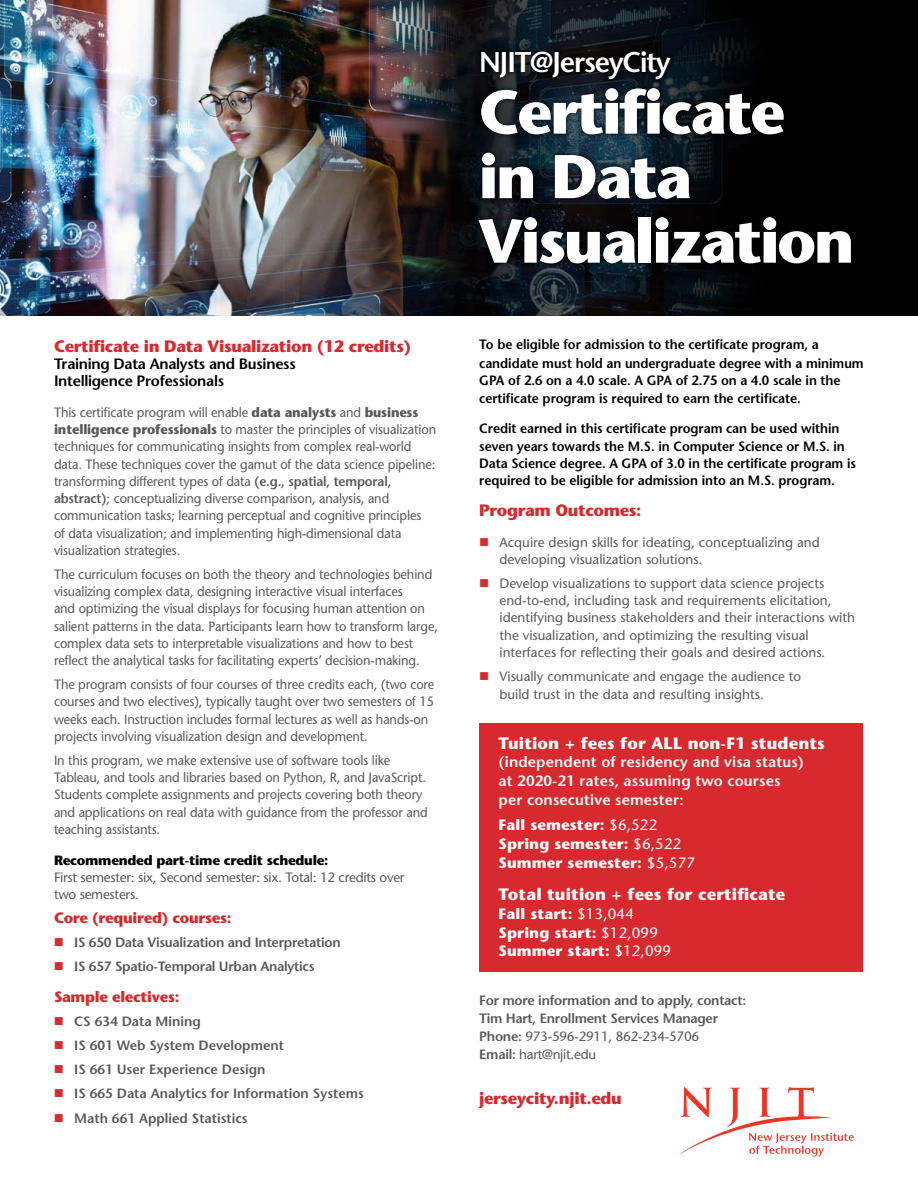
<style>
.page{position:relative;width:918px;height:1188px;background:#fff}
.page>*{position:absolute;margin:0;border:0;box-sizing:border-box;transform-origin:0 0}
.t1{font:700 61.5px/64.5px "Stone Sans Std";letter-spacing:-.04em;color:#fff}
.t2{font:600 28.5px "Stone Sans Std";letter-spacing:-.04em;color:#fff}
.t3{font:700 16.5px "Stone Sans Std";letter-spacing:-.02em;color:#d7292e}
.t4{font:700 16.5px "Stone Sans Std";letter-spacing:.01em;color:#fff}
.t5{font:700 15px/18.8px "Stone Sans Std";letter-spacing:.01em;color:#fff}
.t6{font:600 15px/18.8px "Stone Sans Std";letter-spacing:.01em;color:#fff}
.t7{font:600 15px/17.2px "Stone Sans Std";letter-spacing:-.02em;color:#000}
.t8{font:700 15px "Stone Sans Std";letter-spacing:-.02em;color:#d7292e}
.t9{font:500 13.5px/17.2px "Stone Sans Std";letter-spacing:-.01em;color:#58595b;scale:.95 1}
.t10{font:500 13.5px/17.2px "Stone Sans Std";letter-spacing:-.01em;color:#58595b}
.t11{font:600 13.5px/17.2px "Stone Sans Std";letter-spacing:-.005em;color:#000;scale:.96 1}
.t12{font:600 13.5px/18px "Stone Sans Std";letter-spacing:-.02em;color:#58595b}
.t13{font:600 13.5px/24.2px "Stone Sans Std";color:#58595b}
.t14{font:700 13.5px "Stone Sans Std";letter-spacing:-.02em;color:#000}
.s1{font-weight:700}
.s2{font-weight:600}
.s3{font-weight:500}
</style>
<div class="page">
<img style="left:0;top:0;width:918px;height:315px">
<svg style="left:680px;top:1087px;width:174px;height:70px"></svg>
<div style="left:479px;top:723px;width:384px;height:249px;background:#d7292e"></div>
<div style="left:474px;top:84px;width:382px;height:184px;background:#000;opacity:.53"></div>
<div style="left:475px;top:45px;width:202px;height:40px;background:#000;opacity:.53"></div>
<p class="t3" style="left:54px;top:336px;width:359px">Certificate in Data Visualization (12 credits)</p>
<p class="t7" style="left:54px;top:355px;width:243px">Training Data Analysts and Business<br>Intelligence Professionals</p>
<p class="t9" style="left:54px;top:404px;width:404px">This certificate program will enable <span class="s1">data analysts</span> and <span class="s1">business intelligence professionals</span> to master the principles of visualization techniques for communicating insights from complex real-world data. These techniques cover the gamut of the data science pipeline: transforming different types of data <span class="s2">(e.g., spatial, temporal, abstract)</span>; conceptualizing diverse comparison, analysis, and communication tasks; learning perceptual and cognitive principles<br>of data visualization; and implementing high-dimensional data visualization strategies.</p>
<p class="t9" style="left:54px;top:566px;width:406px">The curriculum focuses on both the theory and technologies behind visualizing complex data, designing interactive visual interfaces<br>and optimizing the visual displays for focusing human attention on salient patterns in the data. Participants learn how to transform large, complex data sets to interpretable visualizations and how to best reflect the analytical tasks for facilitating experts’ decision-making.</p>
<p class="t9" style="left:54px;top:676px;width:402px">The program consists of four courses of three credits each, (two core courses and two electives), typically taught over two semesters of 15 weeks each. Instruction includes formal lectures as well as hands-on projects involving visualization design and development.</p>
<p class="t9" style="left:54px;top:752px;width:395px">In this program, we make extensive use of software tools like Tableau, and tools and libraries based on Python, R, and JavaScript.<br>Students complete assignments and projects covering both theory and applications on real data with guidance from the professor and teaching assistants.</p>
<p class="t14" style="left:54px;top:852px;width:276px">Recommended part-time credit schedule:</p>
<p class="t10" style="left:54px;top:869px;width:352px">First semester: six, Second semester: six. Total: 12 credits over two semesters.</p>
<p class="t8" style="left:54px;top:909px;width:179px">Core (required) courses:</p>
<p class="t12" style="left:74px;top:930px;width:268px;line-height:24px">IS 650 Data Visualization and Interpretation<br>IS 657 Spatio-Temporal Urban Analytics</p>
<p class="t8" style="left:54px;top:988px;width:127px">Sample electives:</p>
<p class="t13" style="left:74px;top:1009px;width:291px">CS 634 Data Mining<br>IS 601 Web System Development<br>IS 661 User Experience Design<br>IS 665 Data Analytics for Information Systems<br>Math 661 Applied Statistics</p>
<h2 class="t2" style="left:479px;top:45px;width:193px">NJIT@JerseyCity</h2>
<h1 class="t1" style="left:479px;top:80px;width:377px">Certificate in Data<br>Visualization</h1>
<p class="t11" style="left:479px;top:335px;width:402px;line-height:18.8px">To be eligible for admission to the certificate program, a candidate must hold an undergraduate degree with a minimum</p>
<p class="t11" style="left:479px;top:372px;width:378px">GPA of 2.6 on a 4.0 scale. A GPA of 2.75 on a 4.0 scale in the certificate program is required to earn the certificate.</p>
<p class="t11" style="left:479px;top:420px;width:394px">Credit earned in this certificate program can be used within seven years towards the M.S. in Computer Science or M.S. in Data Science degree. A GPA of 3.0 in the certificate program is required to be eligible for admission into an M.S. program.</p>
<p class="t3" style="left:479px;top:500px;width:164px">Program Outcomes:</p>
<p class="t10" style="left:499px;top:533px;width:322px">Acquire design skills for ideating, conceptualizing and developing visualization solutions.</p>
<p class="t10" style="left:499px;top:575px;width:357px">Develop visualizations to support data science projects end-to-end, including task and requirements elicitation, identifying business stakeholders and their interactions with the visualization, and optimizing the resulting visual interfaces for reflecting their goals and desired actions.</p>
<p class="t10" style="left:499px;top:667px;width:303px;line-height:18px">Visually communicate and engage the audience to build trust in the data and resulting insights.</p>
<p class="t4" style="left:499px;top:733px;width:328px">Tuition + fees for ALL non-F1 students</p>
<p class="t6" style="left:499px;top:753px;width:307px">(independent of residency and visa status) at 2020-21 rates, assuming two courses per consecutive semester:</p>
<p class="t5" style="left:499px;top:816px;width:198px">Fall semester: <span class="s3">$6,522<br></span>Spring semester: <span class="s3">$6,522<br></span>Summer semester: <span class="s3">$5,577</span></p>
<p class="t4" style="left:499px;top:884px;width:288px">Total tuition + fees for certificate</p>
<p class="t5" style="left:499px;top:904px;width:174px">Fall start: <span class="s3">$13,044<br></span>Spring start: <span class="s3">$12,099<br></span>Summer start: <span class="s3">$12,099</span></p>
<p class="t12" style="left:479px;top:991px;width:269px">For more information and to apply, contact:<br>Tim Hart, Enrollment Services Manager Phone: <span class="s3">973-596-2911, 862-234-5706<br></span>Email: <span class="s3">hart@njit.edu</span></p>
<p class="t3" style="left:479px;top:1088px;width:144px">jerseycity.njit.edu</p>
</div>
